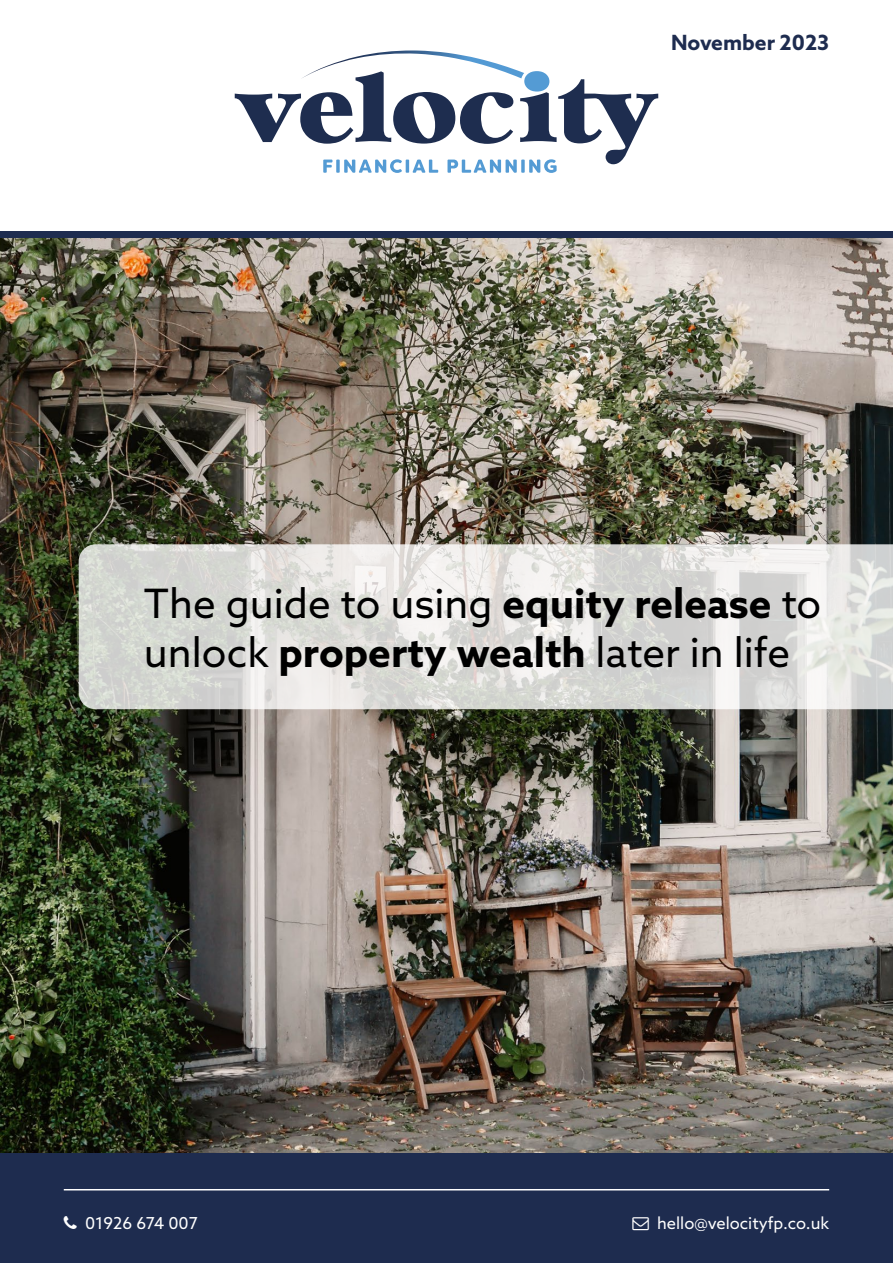
<style>
.page{position:relative;width:893px;height:1263px;background:#fff}
.page>*{position:absolute;margin:0;border:0;box-sizing:border-box;transform-origin:0 0}
.t1{font:40.5px/48.6px "Azo Sans";color:#000}
.t2{font:700 21px "Azo Sans";color:#1e2c4f}
.t3{font:16.5px "Azo Sans";color:#fff}
.s1{font-weight:700}
</style>
<div class="page">
<img style="left:0;top:238px;width:893px;height:915px">
<div style="left:0;top:1153px;width:893px;height:110px;background:#1e2c4f"></div>
<svg style="left:79px;top:544px;width:814px;height:165px;background:#ddddda"></svg>
<hr style="left:64px;top:1189px;width:765px;height:1px;background:#fff">
<div style="left:0;top:232px;width:893px;height:6px;background:#1e2c4f"></div>
<svg style="left:235px;top:50px;width:423px;height:123px"></svg>
<p class="t2" style="left:671px;top:29px;width:160px">November 2023</p>
<p class="t1" style="left:144px;top:579px;width:679px">The guide to using <span class="s1">equity release</span> to unlock <span class="s1">property wealth</span> later in life</p>
<p class="t3" style="left:85px;top:1212px;width:114px">01926 674 007</p>
<p class="t3" style="left:657px;top:1212px;width:174px">hello@velocityfp.co.uk</p>
</div>
